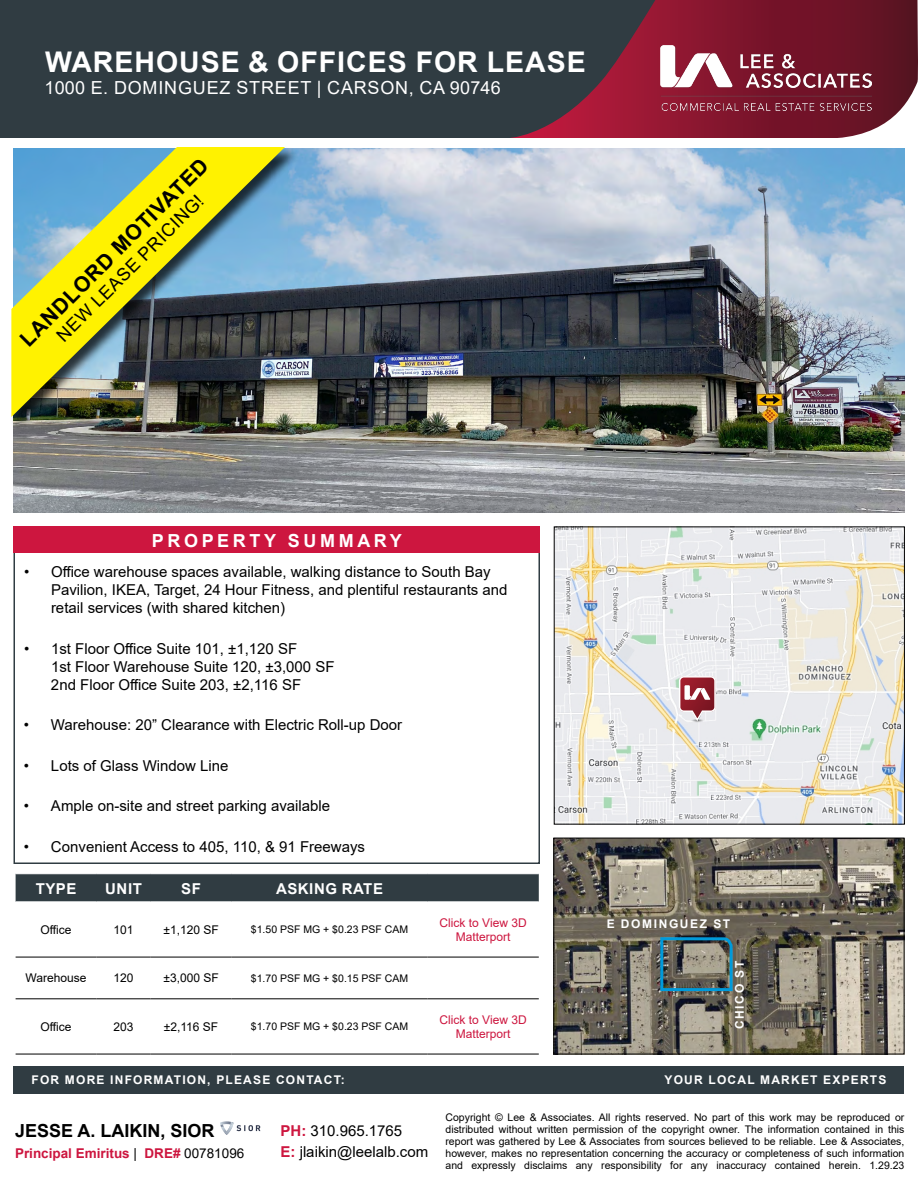
<style>
.page{position:relative;width:918px;height:1188px;background:#fff}
.page>*{position:absolute;margin:0;border:0;box-sizing:border-box;transform-origin:0 0}
.t1{font:700 28.5px "Arial";letter-spacing:.035em;color:#fff}
.t2{font:700 21px "Arial";color:#000}
.t3{font:18px "Arial";letter-spacing:.045em;color:#fff}
.t4{font:700 18px "Arial";color:#000}
.t5{font:18px "Arial";color:#000}
.t6{font:700 18px "Arial";letter-spacing:.2em;color:#fff}
.t7{font:15px/18px "Arial";color:#000}
.t8{font:700 15px "Arial";letter-spacing:.035em;color:#fff}
.t9{font:700 13.5px "Arial";color:#cd163f}
.t10{font:700 12px "Arial";letter-spacing:.1em;color:#fff}
.t11{font:12px "Arial";color:#000}
.t12{font:12px/13.5px "Arial";color:#cd163f;text-align:center}
.t13{font:700 12px "Arial";letter-spacing:.135em;color:#fff}
.t14{font:10.5px/12px "Arial";color:#000;text-align:justify}
.s1{font-weight:400;color:#000}
.s2{font-weight:700;color:#cd163f}
</style>
<div class="page">
<div style="left:0;top:0;width:760px;height:139px;background:#303c42"></div>
<svg style="left:510px;top:0;width:408px;height:138px"></svg>
<img style="left:661px;top:46px;width:210px;height:65px">
<div style="left:0;top:138px;width:918px;height:14px;background:#fff"></div>
<div style="left:14px;top:1066px;width:890px;height:28px;background:#303c42"></div>
<svg style="left:220px;top:1121px;width:40px;height:14px"></svg>
<img style="left:14px;top:148px;width:890px;height:365px">
<div style="left:11px;top:146px;width:288px;height:285px;background:#000;opacity:.75"></div>
<img style="left:11px;top:147px;width:274px;height:270px">
<svg style="left:556px;top:528px;width:347px;height:295px;background:#e7e6e1"></svg>
<svg style="left:678px;top:675px;width:39px;height:48px"></svg>
<img style="left:555px;top:840px;width:347px;height:212px">
<div style="left:553px;top:838px;width:351px;height:216px;border:1px solid #000"></div>
<svg style="left:659px;top:936px;width:75px;height:57px;background:#5f7576"></svg>
<div style="left:14px;top:542px;width:526px;height:322px;border:2px solid #303c42"></div>
<div style="left:16px;top:874px;width:523px;height:27px;background:#303c42"></div>
<hr style="left:16px;top:998px;width:81px;height:1px;background:#000">
<hr style="left:97px;top:998px;width:54px;height:1px;background:#000">
<hr style="left:151px;top:998px;width:81px;height:1px;background:#000">
<hr style="left:232px;top:998px;width:196px;height:1px;background:#000">
<hr style="left:428px;top:998px;width:111px;height:1px;background:#000">
<hr style="left:16px;top:1054px;width:81px;height:1px;background:#000">
<hr style="left:97px;top:1054px;width:54px;height:1px;background:#000">
<hr style="left:151px;top:1054px;width:81px;height:1px;background:#000">
<hr style="left:232px;top:1054px;width:196px;height:1px;background:#000">
<hr style="left:428px;top:1054px;width:111px;height:1px;background:#000">
<hr style="left:16px;top:957px;width:81px;height:1px;background:#000">
<hr style="left:97px;top:957px;width:54px;height:1px;background:#000">
<hr style="left:151px;top:957px;width:81px;height:1px;background:#000">
<hr style="left:232px;top:957px;width:196px;height:1px;background:#000">
<hr style="left:428px;top:957px;width:111px;height:1px;background:#000">
<div style="left:14px;top:526px;width:526px;height:28px;background:#cd163f"></div>
<h1 class="t1" style="left:45px;top:42px;width:542px">WAREHOUSE &amp; OFFICES FOR LEASE</h1>
<h3 class="t3" style="left:45px;top:75px;width:458px">1000 E. DOMINGUEZ STREET | CARSON, CA 90746</h3>
<h2 class="t2" style="left:13px;top:332px;width:257px;rotate:-45deg">LANDLORD MOTIVATED</h2>
<h3 class="t5" style="left:51px;top:330px;width:201px;rotate:-45deg">NEW LEASE PRICING!</h3>
<h3 class="t6" style="left:152px;top:528px;width:252px">PROPERTY SUMMARY</h3>
<h3 class="t7" style="left:51px;top:563px;width:458px;text-indent:-27px">• Office warehouse spaces available, walking distance to South Bay<br>Pavilion, IKEA, Target, 24 Hour Fitness, and plentiful restaurants and retail services (with shared kitchen)</h3>
<h3 class="t7" style="left:51px;top:639px;width:285px;text-indent:-27px">• 1st Floor Office Suite 101, ±1,120 SF<br>1st Floor Warehouse Suite 120, ±3,000 SF<br>2nd Floor Office Suite 203, ±2,116 SF</h3>
<h3 class="t7" style="left:24px;top:716px;width:380px">• Warehouse: 20” Clearance with Electric Roll-up Door</h3>
<h3 class="t7" style="left:24px;top:756px;width:206px">• Lots of Glass Window Line</h3>
<h3 class="t7" style="left:24px;top:797px;width:308px">• Ample on-site and street parking available</h3>
<h3 class="t7" style="left:24px;top:837px;width:343px">• Convenient Access to 405, 110, &amp; 91 Freeways</h3>
<h3 class="t8" style="left:36px;top:878px;width:42px">TYPE</h3>
<h3 class="t8" style="left:105px;top:878px;width:38px">UNIT</h3>
<h3 class="t8" style="left:181px;top:878px;width:21px">SF</h3>
<h3 class="t8" style="left:276px;top:878px;width:108px">ASKING RATE</h3>
<p class="t11" style="left:41px;top:921px;width:33px">Office</p>
<p class="t11" style="left:114px;top:921px;width:22px">101</p>
<p class="t11" style="left:163px;top:921px;width:57px">±1,120 SF</p>
<p class="t14" style="left:251px;top:924px;width:159px">$1.50 PSF MG + $0.23 PSF CAM</p>
<p class="t12" style="left:440px;top:916px;width:89px">Click to View 3D<br>Matterport</p>
<p class="t11" style="left:26px;top:970px;width:62px">Warehouse</p>
<p class="t11" style="left:114px;top:970px;width:22px">120</p>
<p class="t11" style="left:163px;top:970px;width:57px">±3,000 SF</p>
<p class="t14" style="left:251px;top:972px;width:159px">$1.70 PSF MG + $0.15 PSF CAM</p>
<p class="t11" style="left:41px;top:1018px;width:33px">Office</p>
<p class="t11" style="left:114px;top:1018px;width:22px">203</p>
<p class="t11" style="left:164px;top:1018px;width:56px">±2,116 SF</p>
<p class="t14" style="left:251px;top:1021px;width:159px">$1.70 PSF MG + $0.23 PSF CAM</p>
<p class="t12" style="left:440px;top:1013px;width:89px">Click to View 3D<br>Matterport</p>
<p class="t13" style="left:607px;top:915px;width:125px">E DOMINGUEZ ST</p>
<p class="t10" style="left:731px;top:1029px;width:70px;rotate:-90deg">CHICO ST</p>
<p class="t10" style="left:32px;top:1071px;width:315px">FOR MORE INFORMATION, PLEASE CONTACT:</p>
<p class="t10" style="left:665px;top:1071px;width:223px">YOUR LOCAL MARKET EXPERTS</p>
<h3 class="t4" style="left:15px;top:1118px;width:201px">JESSE A. LAIKIN, SIOR</h3>
<p class="t9" style="left:15px;top:1144px;width:231px">Principal Emiritus <span class="s1">|</span> DRE# <span class="s1">00781096</span></p>
<h3 class="t7" style="left:280px;top:1120px;width:149px;line-height:21px"><span class="s2">PH:</span> 310.965.1765<br><span class="s2">E:</span> jlaikin@leelalb.com</h3>
<p class="t14" style="left:446px;top:1111px;width:460px">Copyright © Lee &amp; Associates. All rights reserved. No part of this work may be reproduced or distributed without written permission of the copyright owner. The information contained in this report was gathered by Lee &amp; Associates from sources believed to be reliable. Lee &amp; Associates, however, makes no representation concerning the accuracy or completeness of such information and expressly disclaims any responsibility for any inaccuracy contained herein. 1.29.23</p>
</div>
